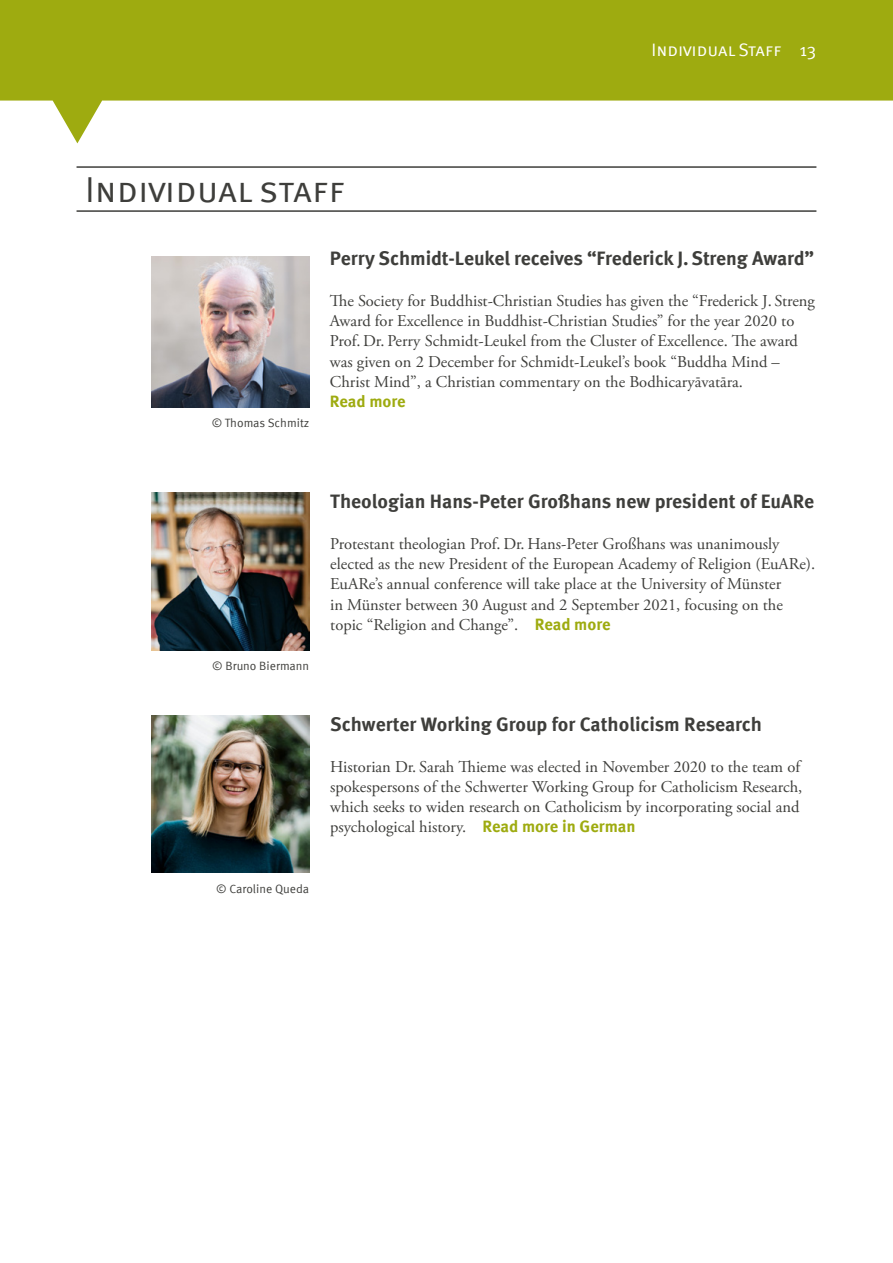
<style>
.page{position:relative;width:893px;height:1263px;background:#fff}
.page>*{position:absolute;margin:0;border:0;box-sizing:border-box;transform-origin:0 0}
.t1{font:36px "Meta Sc Offc Pro Norm";color:#3e3e3b}
.t2{font:700 19.5px "Meta Offc Pro";letter-spacing:-.005em;color:#3e3e3b}
.t3{font:18px "Meta Sc Offc Pro Norm";color:#fff}
.t4{font:16.5px/20.2px "Adobe Garamond Pro";color:#3e3e3b}
.t5{font:700 16.5px "Meta Offc Pro";letter-spacing:-.005em;color:#9eab10}
.t6{font:12px "Meta Offc Pro Norm";color:#3e3e3b}
.s1{font-family:"Meta Offc Pro";font-weight:700;color:#9eab10}
</style>
<div class="page">
<svg style="left:0;top:0;width:893px;height:143px;fill:#9eab10"></svg>
<hr style="left:77px;top:166px;width:739px;height:2px;background:#3e3e3b">
<hr style="left:77px;top:210px;width:739px;height:2px;background:#3e3e3b">
<img style="left:152px;top:256px;width:157px;height:151px">
<img style="left:152px;top:493px;width:157px;height:157px">
<img style="left:152px;top:715px;width:157px;height:157px">
<h1 class="t1" style="left:85px;top:162px;width:262px">Individual staff</h1>
<p class="t3" style="left:652px;top:36px;width:166px">Individual Staff 13</p>
<p class="t6" style="left:212px;top:414px;width:99px">© Thomas Schmitz</p>
<p class="t2" style="left:330px;top:243px;width:486px">Perry Schmidt-Leukel receives “Frederick J.Streng Award”</p>
<p class="t4" style="left:330px;top:291px;width:486px">The Society for Buddhist-Christian Studies has given the “Frederick J. Streng Award for Excellence in Buddhist-Christian Studies” for the year 2020 to Prof. Dr. Perry Schmidt-Leukel from the Cluster of Excellence. The award was given on 2 December for Schmidt-Leukel’s book “Buddha Mind – Christ Mind”, a Christian commentary on the Bodhicaryāvatāra.</p>
<p class="t5" style="left:330px;top:388px;width:77px">Read more</p>
<p class="t6" style="left:212px;top:657px;width:99px">© Bruno Biermann</p>
<p class="t6" style="left:216px;top:880px;width:94px">© Caroline Queda</p>
<p class="t2" style="left:330px;top:486px;width:485px">Theologian Hans-Peter Großhans new president of EuARe</p>
<p class="t4" style="left:330px;top:534px;width:486px">Protestant theologian Prof. Dr. Hans-Peter Großhans was unanimously elected as the new President of the European Academy of Religion (EuARe).<br>EuARe’s annual conference will take place at the University of Münster<br>in Münster between 30 August and 2 September 2021, focusing on the topic “Religion and Change”. <span class="s1">Read more</span></p>
<p class="t2" style="left:330px;top:709px;width:433px">Schwerter Working Group for Catholicism Research</p>
<p class="t4" style="left:330px;top:757px;width:473px">Historian Dr. Sarah Thieme was elected in November 2020 to the team of spokespersons of the Schwerter Working Group for Catholicism Research, which seeks to widen research on Catholicism by incorporating social and psychological history. <span class="s1">Read more in German</span></p>
</div>
